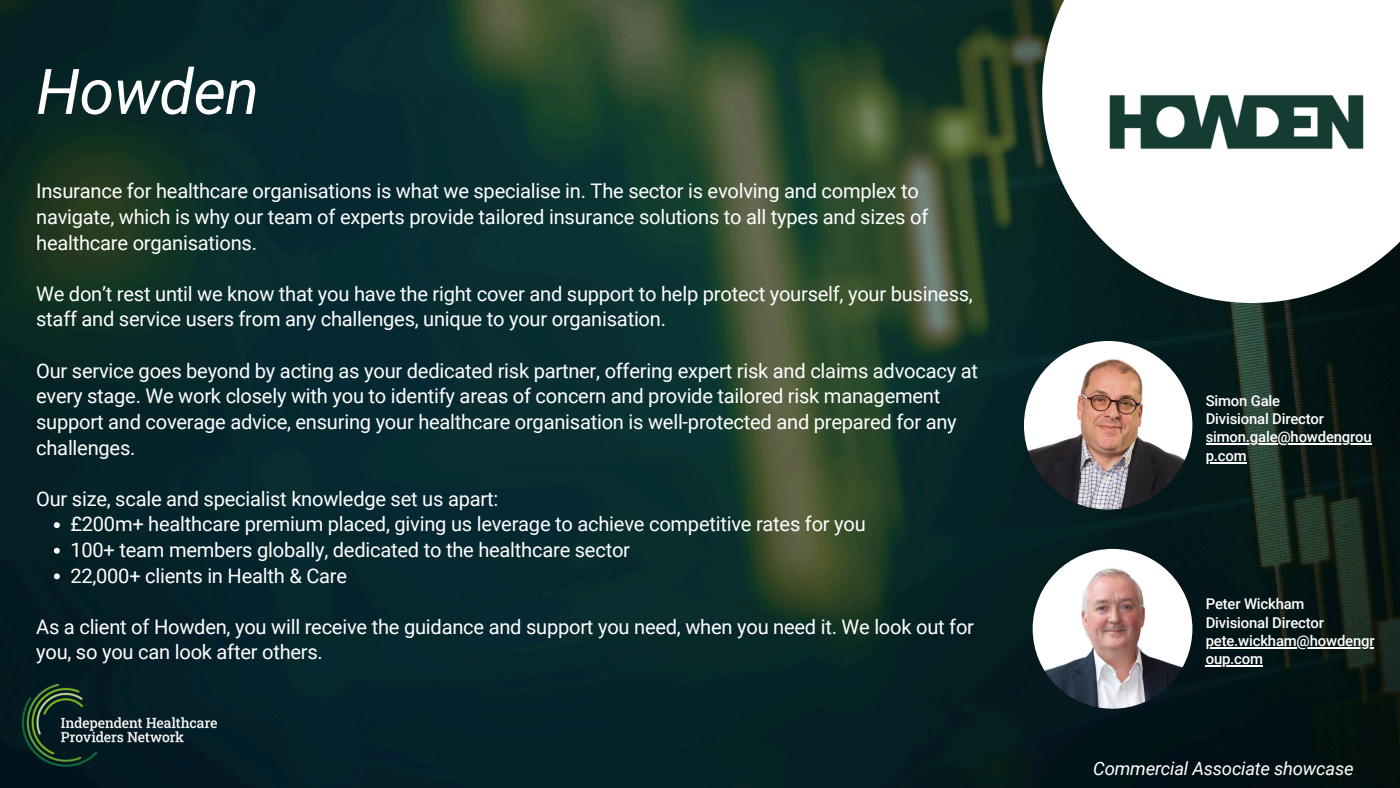
<style>
.page{position:relative;width:1400px;height:788px;background:#fff}
.page>*{position:absolute;margin:0;border:0;box-sizing:border-box;transform-origin:0 0}
.t1{font:italic 63px "Roboto";letter-spacing:-.01em;color:#fff}
.t2{font:20.12px/25.6px "Roboto";letter-spacing:-.01em;color:#fff}
.t3{font:italic 18.38px "Roboto";letter-spacing:-.01em;color:#fff}
.t4{font:500 14.88px "Roboto";letter-spacing:-.01em;color:#fff}
</style>
<div class="page">
<img style="left:0;top:0;width:1400px;height:787px">
<img style="left:0;top:656px;width:238px;height:131px">
<img style="left:1032px;top:549px;width:160px;height:159px;border-radius:50%">
<img style="left:1024px;top:341px;width:168px;height:168px;border-radius:50%">
<svg style="left:54px;top:522px;width:6px;height:6px"></svg>
<svg style="left:54px;top:547px;width:6px;height:6px"></svg>
<svg style="left:54px;top:573px;width:6px;height:6px"></svg>
<svg style="left:1042px;top:0;width:358px;height:303px"></svg>
<img style="left:1083px;top:0;width:306px;height:275px">
<hr style="left:1206px;top:443px;width:165px;height:2px;background:#fff">
<hr style="left:1206px;top:462px;width:40px;height:1px;background:#fff">
<svg style="left:1206px;top:647px;width:20px;height:1px"></svg>
<hr style="left:1226px;top:647px;width:148px;height:1px;background:#fff">
<hr style="left:1206px;top:665px;width:57px;height:2px;background:#fff">
<p class="t1" style="left:36px;top:55px;width:224px">Howden</p>
<h2 class="t2" style="left:36px;top:179px;width:893px">Insurance for healthcare organisations is what we specialise in. The sector is evolving and complex to navigate, which is why our team of experts provide tailored insurance solutions to all types and sizes of healthcare organisations.</h2>
<h2 class="t2" style="left:36px;top:281px;width:938px">We don’t rest until we know that you have the right cover and support to help protect yourself, your business, staff and service users from any challenges, unique to your organisation.</h2>
<h2 class="t2" style="left:36px;top:358px;width:943px">Our service goes beyond by acting as your dedicated risk partner, offering expert risk and claims advocacy at every stage. We work closely with you to identify areas of concern and provide tailored risk management support and coverage advice, ensuring your healthcare organisation is well-protected and prepared for any challenges.</h2>
<p class="t2" style="left:36px;top:486px;width:463px">Our size, scale and specialist knowledge set us apart:</p>
<p class="t2" style="left:70px;top:511px;width:797px">£200m+ healthcare premium placed, giving us leverage to achieve competitive rates for you</p>
<p class="t2" style="left:70px;top:537px;width:561px">100+ team members globally, dedicated to the healthcare sector</p>
<h2 class="t2" style="left:70px;top:563px;width:278px">22,000+ clients in Health &amp; Care</h2>
<p class="t2" style="left:36px;top:614px;width:939px">As a client of Howden, you will receive the guidance and support you need, when you need it. We look out for you, so you can look after others.</p>
<p class="t4" style="left:1206px;top:392px;width:76px">Simon Gale</p>
<p class="t4" style="left:1206px;top:410px;width:120px">Divisional Director</p>
<p class="t4" style="left:1206px;top:428px;width:168px">simon.gale@howdengrou</p>
<p class="t4" style="left:1206px;top:447px;width:42px">p.com</p>
<p class="t4" style="left:1206px;top:595px;width:100px">Peter Wickham</p>
<p class="t4" style="left:1206px;top:613px;width:120px">Divisional Director</p>
<p class="t4" style="left:1206px;top:632px;width:170px">pete.wickham@howdengr</p>
<p class="t4" style="left:1206px;top:650px;width:59px">oup.com</p>
<p class="t3" style="left:1093px;top:758px;width:262px">Commercial Associate showcase</p>
</div>
